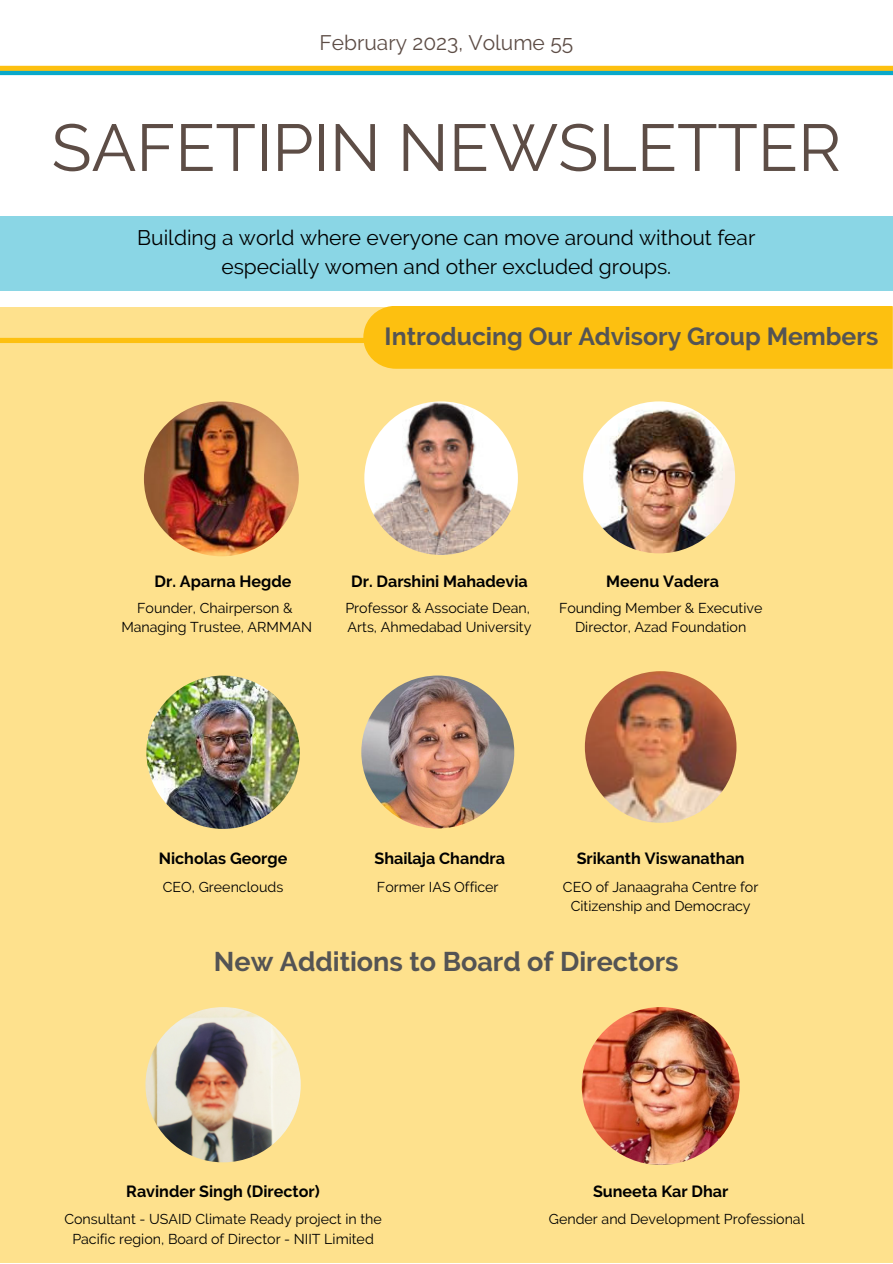
<style>
.page{position:relative;width:893px;height:1264px;background:#fff}
.page>*{position:absolute;margin:0;border:0;box-sizing:border-box;transform-origin:0 0}
.t1{font:66.15px "Raleway";color:#5d4d46}
.t2{font:700 27px "Raleway";color:#545454}
.t3{font:700 24.75px "Raleway";color:#545454}
.t4{font:21px/29.1px "Raleway";color:#000;text-align:center}
.t5{font:21px "Raleway";color:#5d4d46}
.t6{font:700 16.2px "Raleway";color:#000}
.t7{font:14.25px/19px "Raleway";color:#000;text-align:center}
</style>
<div class="page">
<svg style="left:0;top:66px;width:892px;height:9px;background:#8db565"></svg>
<div style="left:0;top:216px;width:892px;height:74px;background:#8ad6e5"></div>
<div style="left:0;top:307px;width:892px;height:955px;background:#fee18d"></div>
<svg style="left:0;top:306px;width:892px;height:62px"></svg>
<img style="left:581px;top:1007px;width:158px;height:157px;border-radius:50%">
<img style="left:145px;top:1007px;width:156px;height:155px;border-radius:50%">
<img style="left:583px;top:401px;width:152px;height:152px;border-radius:50%">
<img style="left:364px;top:401px;width:154px;height:154px;border-radius:50%">
<img style="left:144px;top:401px;width:155px;height:155px;border-radius:50%">
<img style="left:361px;top:675px;width:153px;height:153px;border-radius:50%">
<img style="left:585px;top:671px;width:151px;height:151px;border-radius:50%">
<img style="left:146px;top:675px;width:154px;height:154px;border-radius:50%">
<h3 class="t5" style="left:319px;top:30px;width:255px">February 2023, Volume 55</h3>
<h1 class="t1" style="left:51px;top:109px;width:791px">SAFETIPIN NEWSLETTER</h1>
<h3 class="t4" style="left:137px;top:223px;width:619px">Building a world where everyone can move around without fear especially women and other excluded groups.</h3>
<h3 class="t3" style="left:384px;top:322px;width:495px">Introducing Our Advisory Group Members</h3>
<p class="t6" style="left:155px;top:571px;width:138px">Dr. Aparna Hegde</p>
<p class="t6" style="left:351px;top:571px;width:178px">Dr. Darshini Mahadevia</p>
<p class="t6" style="left:606px;top:571px;width:114px">Meenu Vadera</p>
<p class="t7" style="left:345px;top:598px;width:187px;text-align:left">Professor &amp; Associate Dean,<br>Arts, Ahmedabad University</p>
<p class="t7" style="left:559px;top:598px;width:205px">Founding Member &amp; Executive<br>Director, Azad Foundation</p>
<p class="t7" style="left:121px;top:598px;width:192px">Founder, Chairperson &amp;<br>Managing Trustee, ARMMAN</p>
<p class="t6" style="left:159px;top:848px;width:130px">Nicholas George</p>
<p class="t6" style="left:374px;top:848px;width:132px">Shailaja Chandra</p>
<p class="t6" style="left:576px;top:848px;width:169px">Srikanth Viswanathan</p>
<p class="t7" style="left:377px;top:877px;width:123px">Former IAS Officer</p>
<p class="t7" style="left:563px;top:877px;width:197px">CEO of Janaagraha Centre for<br>Citizenship and Democracy</p>
<p class="t7" style="left:163px;top:877px;width:122px">CEO, Greenclouds</p>
<h2 class="t2" style="left:214px;top:945px;width:466px">New Additions to Board of Directors</h2>
<p class="t6" style="left:126px;top:1181px;width:195px">Ravinder Singh (Director)</p>
<p class="t6" style="left:593px;top:1181px;width:137px">Suneeta Kar Dhar</p>
<p class="t7" style="left:64px;top:1209px;width:319px">Consultant - USAID Climate Ready project in the</p>
<p class="t7" style="left:549px;top:1209px;width:257px">Gender and Development Professional</p>
<p class="t7" style="left:72px;top:1228px;width:303px">Pacific region, Board of Director - NIIT Limited</p>
</div>
